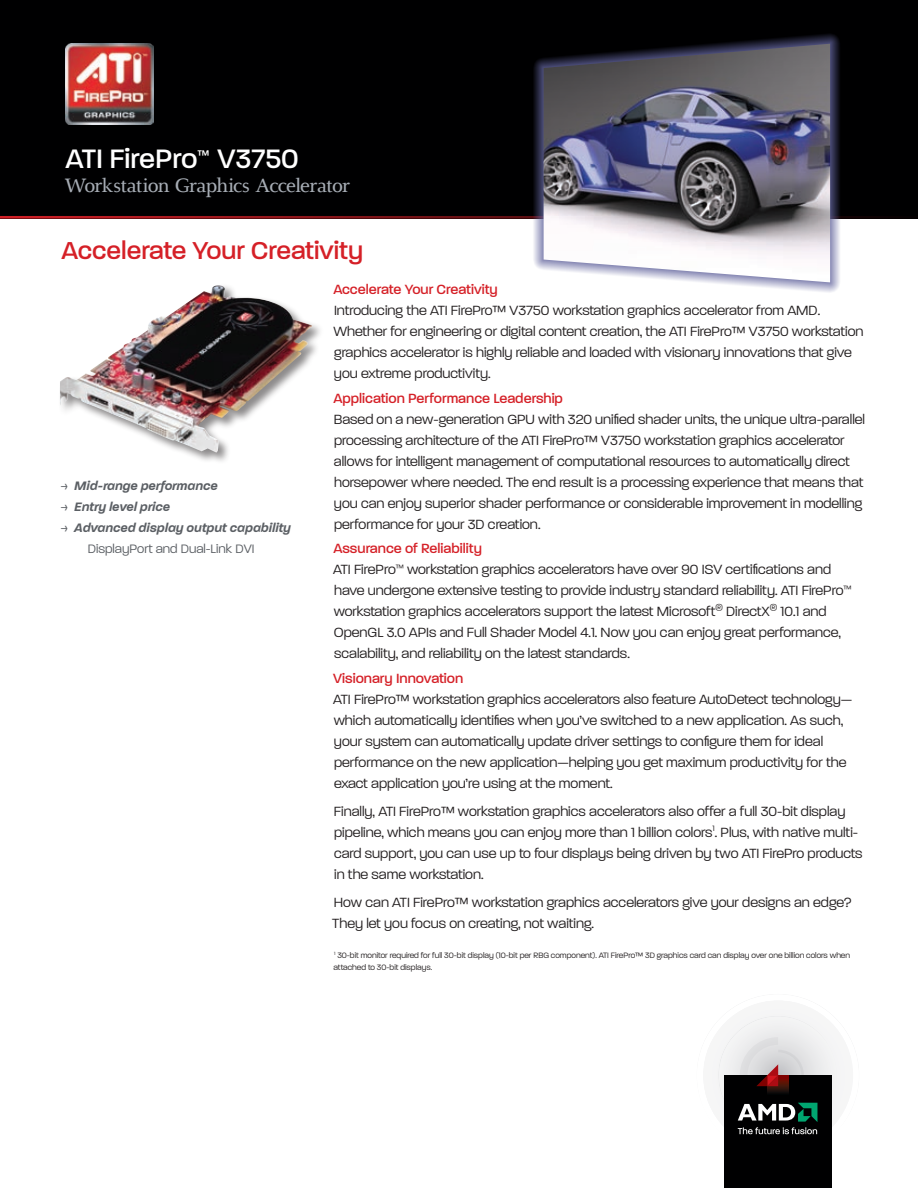
<style>
.page{position:relative;width:918px;height:1188px;background:#fff}
.page>*{position:absolute;margin:0;border:0;box-sizing:border-box;transform-origin:0 0}
.t1{font:500 36px "Paralucent";color:#fff}
.t2{font:500 33px "Paralucent";color:#d52027}
.t3{font:500 19.5px "Alexandra MD";letter-spacing:-.02em;color:#a6acb4}
.t4{font:300 18px/21px "Paralucent";color:#231f20}
.t5{font:500 18px "Paralucent";color:#d52027}
.t6{font:italic 600 16.5px "Paralucent";color:#5b5f64}
.t7{font:300 16.5px "Paralucent";color:#5b5f64}
.t8{font:500 15px "Paralucent";color:#fff}
.t9{font:300 10.5px/12px "Paralucent";color:#231f20}
.s1{font-weight:300;font-style:normal}
.s2{font-weight:500;color:#d52027}
</style>
<div class="page">
<div style="left:725px;top:1075px;width:107px;height:113px;background:#000001"></div>
<svg style="left:717px;top:1014px;width:123px;height:143px"></svg>
<div style="left:0;top:0;width:918px;height:219px;background:#000001"></div>
<hr style="left:0;top:216px;width:918px;height:3px;background:#d52027">
<img style="left:66px;top:44px;width:87px;height:80px">
<svg style="left:531px;top:34px;width:358px;height:258px"></svg>
<img style="left:544px;top:44px;width:286px;height:238px">
<img style="left:60px;top:286px;width:248px;height:167px">
<h1 class="t1" style="left:66px;top:139px;width:134px">ATI FirePro</h1>
<p class="t8" style="left:198px;top:146px;width:13px">™</p>
<h1 class="t1" style="left:217px;top:139px;width:83px">V3750</h1>
<p class="t3" style="left:66px;top:175px;width:286px">Workstation Graphics Accelerator</p>
<h2 class="t2" style="left:62px;top:232px;width:303px">Accelerate Your Creativity</h2>
<p class="t6" style="left:61px;top:477px;width:158px"><span class="s1">&gt;</span> Mid-range performance</p>
<p class="t6" style="left:61px;top:498px;width:111px"><span class="s1">&gt;</span> Entry level price</p>
<p class="t6" style="left:61px;top:519px;width:232px"><span class="s1">&gt;</span> Advanced display output capability</p>
<p class="t7" style="left:88px;top:540px;width:168px">DisplayPort and Dual-Link DVI</p>
<p class="t5" style="left:333px;top:279px;width:166px">Accelerate Your Creativity</p>
<p class="t4" style="left:333px;top:299px;width:532px">Introducing the ATI FirePro™ V3750 workstation graphics accelerator from AMD.<br>Whether for engineering or digital content creation, the ATI FirePro™ V3750 workstation graphics accelerator is highly reliable and loaded with visionary innovations that give you extreme productivity.</p>
<p class="t5" style="left:333px;top:388px;width:231px">Application Performance Leadership</p>
<p class="t4" style="left:334px;top:408px;width:533px">Based on a new-generation GPU with 320 unified shader units, the unique ultra-parallel processing architecture of the ATI FirePro™ V3750 workstation graphics accelerator allows for intelligent management of computational resources to automatically direct horsepower where needed. The end result is a processing experience that means that you can enjoy superior shader performance or considerable improvement in modelling performance for your 3D creation.</p>
<p class="t4" style="left:333px;top:537px;width:520px"><span class="s2">Assurance of Reliability<br></span>ATI FirePro<sup>™</sup> workstation graphics accelerators have over 90 ISV certifications and have undergone extensive testing to provide industry standard reliability. ATI FirePro<sup>™ </sup>workstation graphics accelerators support the latest Microsoft<sup>®</sup> DirectX<sup>®</sup> 10.1 and OpenGL 3.0 APIs and Full Shader Model 4.1. Now you can enjoy great performance, scalability, and reliability on the latest standards.</p>
<p class="t5" style="left:333px;top:669px;width:132px">Visionary Innovation</p>
<p class="t4" style="left:333px;top:688px;width:521px">ATI FirePro™ workstation graphics accelerators also feature AutoDetect technology— which automatically identifies when you’ve switched to a new application. As such, your system can automatically update driver settings to configure them for ideal performance on the new application—helping you get maximum productivity for the exact application you’re using at the moment.</p>
<p class="t4" style="left:334px;top:800px;width:530px">Finally, ATI FirePro™ workstation graphics accelerators also offer a full 30-bit display pipeline, which means you can enjoy more than 1 billion colors<sup>1</sup>. Plus, with native multi&shy;card support, you can use up to four displays being driven by two ATI FirePro products in the same workstation.</p>
<p class="t4" style="left:332px;top:891px;width:521px">How can ATI FirePro™ workstation graphics accelerators give your designs an edge?<br>They let you focus on creating, not waiting.</p>
<p class="t9" style="left:334px;top:949px;width:518px"><sup>1</sup> 30-bit monitor required for full 30-bit display (10-bit per RBG component). ATI FirePro™ 3D graphics card can display over one billion colors when attached to 30-bit displays.</p>
</div>
